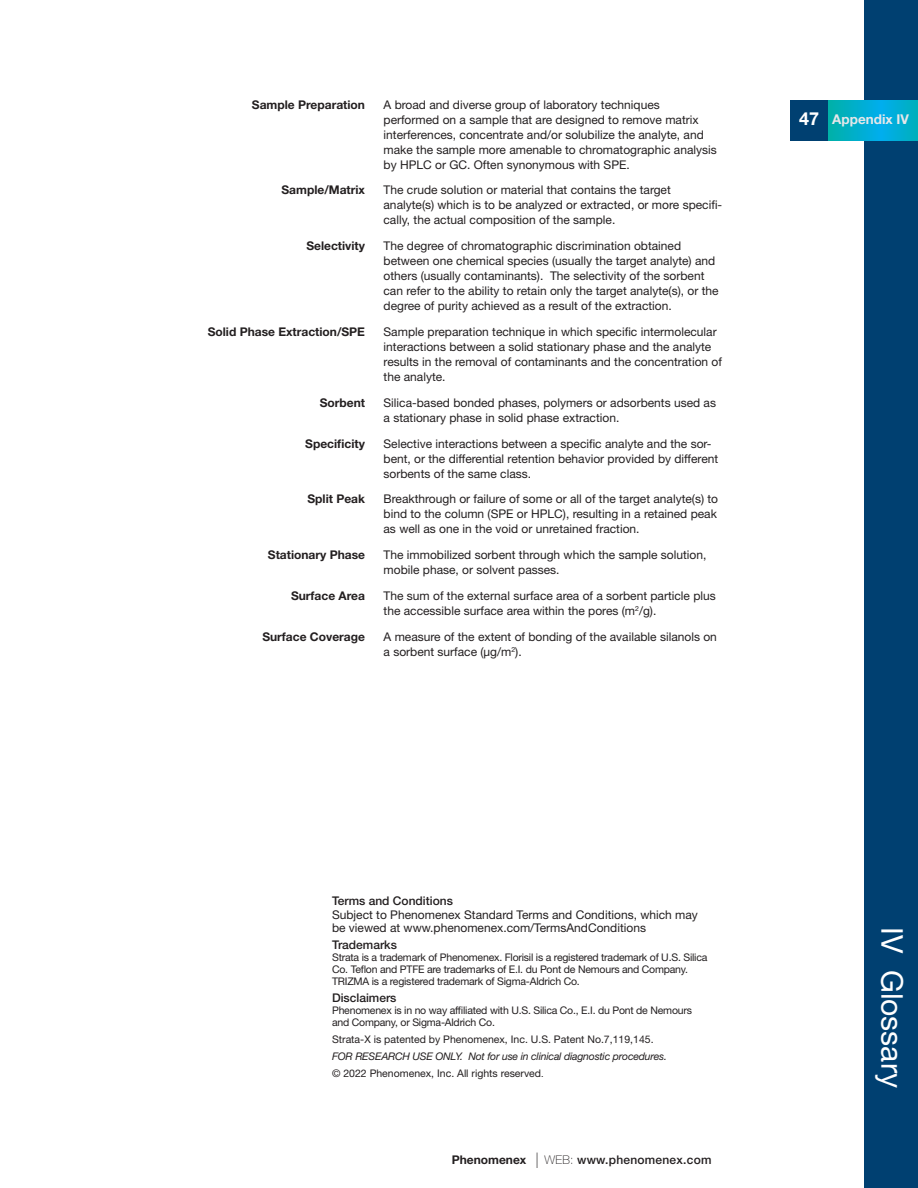
<style>
.page{position:relative;width:918px;height:1188px;background:#fff}
.page>*{position:absolute;margin:0;border:0;box-sizing:border-box;transform-origin:0 0}
.Chromats{font:30px "Helvetica Neue LT Std";color:#fff}
.Notes{font:700 18px "Helvetica Neue LT Std";color:#fff}
.t1{font:700 13.5px "Helvetica Neue LT Std";color:#e6e7e9}
.Glossary{font:12px/15px "Helvetica Neue LT Std";color:#231f20}
.Glossary-2{font:700 12px "Helvetica Neue LT Std";color:#231f20}
.t2{font:500 12px "Helvetica Neue LT Std";color:#231f20}
.t3{font:500 12px "Helvetica Neue LT Std";letter-spacing:.02em;color:#231f20}
.t4{font:10.5px/12px "Helvetica Neue LT Std";letter-spacing:-.02em;color:#231f20}
.t5{font:10.5px "Helvetica Neue LT Std";color:#231f20}
.t6{font:italic 10.5px "Helvetica Neue LT Std";letter-spacing:-.02em;color:#231f20}
.s1{font-size:9px}
.s2{font-weight:700}
.s3{font-weight:400;font-stretch:condensed;font-size:21.6px}
.s4{font-weight:100}
</style>
<div class="page">
<div style="left:864px;top:0;width:54px;height:1188px;background:#004071"></div>
<div style="left:791px;top:100px;width:37px;height:41px;background:#004071"></div>
<svg style="left:828px;top:100px;width:90px;height:41px;background:#00aece"></svg>
<p class="Glossary-2" style="left:252px;top:97px;width:115px">Sample Preparation</p>
<p class="Glossary" style="left:384px;top:97px;width:335px">A broad and diverse group of laboratory techniques performed on a sample that are designed to remove matrix interferences, concentrate and/or solubilize the analyte, and make the sample more amenable to chromatographic analysis by HPLC or GC. Often synonymous with SPE.</p>
<p class="Glossary-2" style="left:282px;top:183px;width:85px">Sample/Matrix</p>
<p class="Glossary" style="left:384px;top:183px;width:340px">The crude solution or material that contains the target analyte(s) which is to be analyzed or extracted, or more specifi&shy;cally, the actual composition of the sample.</p>
<p class="Glossary-2" style="left:306px;top:239px;width:60px">Selectivity</p>
<p class="Glossary" style="left:384px;top:238px;width:337px">The degree of chromatographic discrimination obtained between one chemical species (usually the target analyte) and others (usually contaminants). The selectivity of the sorbent can refer to the ability to retain only the target analyte(s), or the degree of purity achieved as a result of the extraction.</p>
<p class="Glossary-2" style="left:208px;top:324px;width:159px">Solid Phase Extraction/SPE</p>
<p class="Glossary" style="left:384px;top:324px;width:340px">Sample preparation technique in which specific intermolecular interactions between a solid stationary phase and the analyte results in the removal of contaminants and the concentration of the analyte.</p>
<p class="Glossary-2" style="left:320px;top:395px;width:47px">Sorbent</p>
<p class="Glossary" style="left:384px;top:395px;width:334px">Silica-based bonded phases, polymers or adsorbents used as a stationary phase in solid phase extraction.</p>
<p class="Glossary-2" style="left:305px;top:436px;width:61px">Specificity</p>
<p class="Glossary" style="left:384px;top:436px;width:336px">Selective interactions between a specific analyte and the sor&shy;bent, or the differential retention behavior provided by different sorbents of the same class.</p>
<p class="Glossary-2" style="left:307px;top:492px;width:59px">Split Peak</p>
<p class="Glossary" style="left:384px;top:492px;width:336px;text-align:justify">Breakthrough or failure of some or all of the target analyte(s) to bind to the column (SPE or HPLC), resulting in a retained peak as well as one in the void or unretained fraction.</p>
<p class="Glossary-2" style="left:268px;top:548px;width:99px">Stationary Phase</p>
<p class="Glossary" style="left:384px;top:547px;width:324px">The immobilized sorbent through which the sample solution, mobile phase, or solvent passes.</p>
<p class="Glossary-2" style="left:291px;top:588px;width:76px">Surface Area</p>
<p class="Glossary" style="left:384px;top:588px;width:334px">The sum of the external surface area of a sorbent particle plus the accessible surface area within the pores (m<sup>2</sup>/g).</p>
<p class="Glossary-2" style="left:262px;top:629px;width:104px">Surface Coverage</p>
<p class="Glossary" style="left:384px;top:629px;width:335px">A measure of the extent of bonding of the available silanols on a sorbent surface (µg/m<sup>2</sup>).</p>
<p class="Notes" style="left:799px;top:108px;width:22px">47</p>
<p class="t1" style="left:832px;top:111px;width:78px">Appendix IV</p>
<p class="t2" style="left:332px;top:894px;width:122px">Terms and Conditions</p>
<p class="Glossary" style="left:332px;top:908px;width:367px;line-height:13.5px">Subject to Phenomenex Standard Terms and Conditions, which may be viewed at www.phenomenex.com/TermsAndConditions</p>
<p class="t2" style="left:332px;top:938px;width:66px">Trademarks</p>
<p class="t4" style="left:332px;top:952px;width:377px">Strata is a trademark of Phenomenex. Florisil is a registered trademark of U.S. Silica<br>Co. Teflon and PTFE are trademarks of E.I. du Pont de Nemours and Company.<br>TRIZMA is a registered trademark of Sigma-Aldrich Co.</p>
<p class="t2" style="left:332px;top:991px;width:66px">Disclaimers</p>
<p class="t4" style="left:332px;top:1005px;width:361px">Phenomenex is in no way affiliated with U.S. Silica Co., E.I. du Pont de Nemours and Company, or Sigma-Aldrich Co.</p>
<p class="t5" style="left:332px;top:1033px;width:323px">Strata-X is patented by Phenomenex, Inc. U.S. Patent No.7,119,145.</p>
<p class="t6" style="left:332px;top:1050px;width:337px">FOR RESEARCH USE ONLY. Not for use in clinical diagnostic procedures.</p>
<p class="t5" style="left:332px;top:1067px;width:213px">© 2022 Phenomenex, Inc. All rights reserved<span class="s1">.</span></p>
<p class="t3" style="left:452px;top:1152px;width:261px"><span class="s2">Phenomenex</span> <span class="s3">l</span> <span class="s4">WEB:</span> www.phenomenex.com</p>
<p class="Chromats" style="left:871px;top:1088px;width:185px;rotate:-90deg">SPE Glossary</p>
<p class="Chromats" style="left:910px;top:927px;width:162px;rotate:90deg">IV Glossary</p>
</div>
